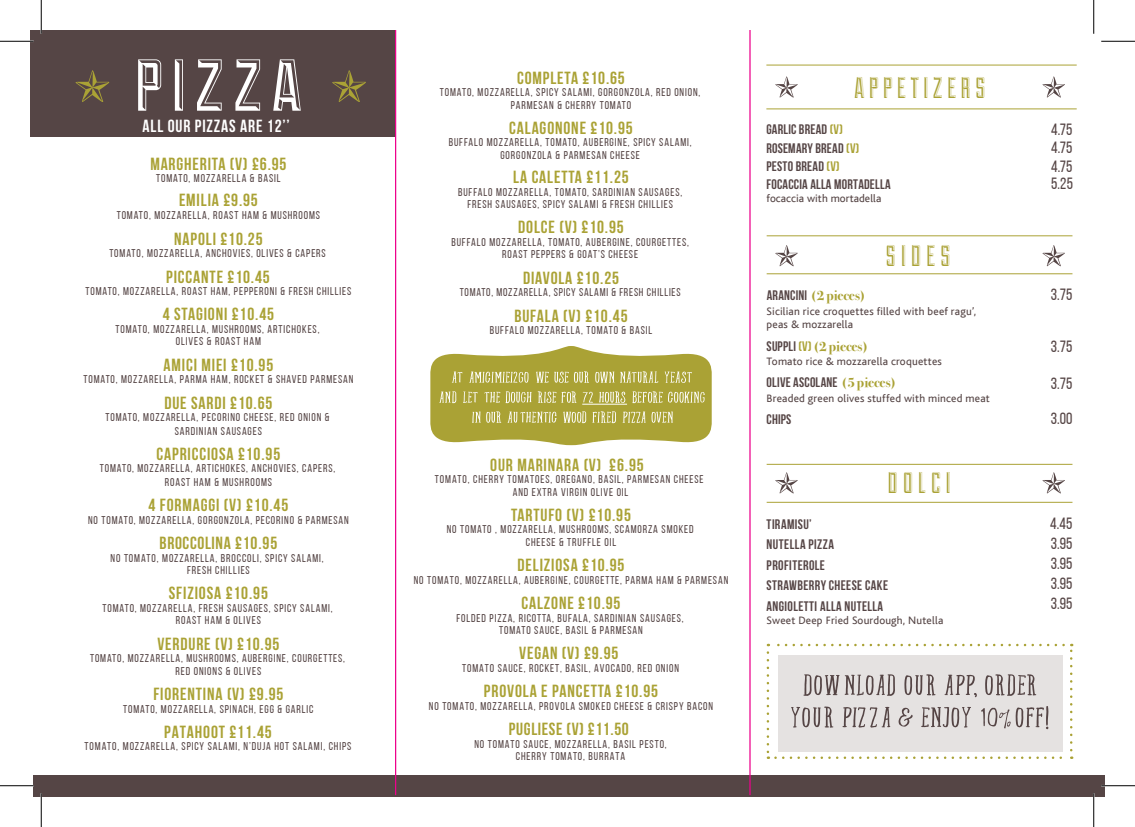
<style>
.page{position:relative;width:1135px;height:827px;background:#fff}
.page>*{position:absolute;margin:0;border:0;box-sizing:border-box;transform-origin:0 0}
.t1{font:90px "Duke";letter-spacing:.095em;color:#fff}
.t2{font:30px "Duke";letter-spacing:.15em;color:#aaa235}
.t3{font:700 17.5px "Bebas Neue";letter-spacing:.05em;color:#aaa235}
.t4{font:700 17.5px "Bebas Neue";letter-spacing:.05em;color:#fff}
.t5{font:16.25px/19.8px "Bebas Neue";letter-spacing:.005em;color:#554545;text-align:justify}
.t6{font:700 13.75px/20.5px "Bebas Neue";letter-spacing:.025em;color:#554545}
.t7{font:700 13.75px "Bodoni Svty Two ITCTT";color:#aaa235}
.t8{font:11.25px/12.5px "Bebas Neue";letter-spacing:.08em;color:#554545;text-align:center}
.t9{font:11.25px/13.8px "Bliss";letter-spacing:.015em;color:#554545}
.s1{color:#aaa235}
.s2{font-family:"Bebas Neue";color:#554545}
.s3{font-family:"Bodoni Svty Two ITCTT";color:#aaa235}
.s4{font-family:"Bebas Neue"}
</style>
<div class="page">
<div style="left:33px;top:775px;width:1071px;height:21px;background:#554545"></div>
<hr style="left:767px;top:273px;width:305px;height:1px;background:#aaa235">
<hr style="left:767px;top:235px;width:305px;height:1px;background:#aaa235">
<hr style="left:766px;top:109px;width:311px;height:1px;background:#aaa235">
<hr style="left:766px;top:65px;width:311px;height:1px;background:#aaa235">
<hr style="left:767px;top:502px;width:305px;height:1px;background:#aaa235">
<hr style="left:767px;top:464px;width:305px;height:1px;background:#aaa235">
<svg style="left:775px;top:76px;width:23px;height:22px"></svg>
<svg style="left:775px;top:245px;width:23px;height:21px"></svg>
<svg style="left:775px;top:472px;width:23px;height:21px"></svg>
<svg style="left:1042px;top:76px;width:23px;height:22px"></svg>
<svg style="left:1042px;top:245px;width:23px;height:21px"></svg>
<svg style="left:1042px;top:472px;width:23px;height:21px"></svg>
<div style="left:31px;top:31px;width:365px;height:106px;background:#554545"></div>
<svg style="left:75px;top:70px;width:35px;height:32px"></svg>
<svg style="left:332px;top:70px;width:34px;height:32px"></svg>
<svg style="left:767px;top:652px;width:2px;height:107px"></svg>
<svg style="left:775px;top:756px;width:297px;height:3px"></svg>
<svg style="left:1070px;top:643px;width:2px;height:107px"></svg>
<svg style="left:768px;top:643px;width:296px;height:3px"></svg>
<div style="left:778px;top:655px;width:284px;height:96px;background:#e5e2e1"></div>
<svg style="left:430px;top:346px;width:282px;height:99px;background:#bbb55f"></svg>
<svg style="left:803px;top:674px;width:92px;height:22px"></svg>
<svg style="left:904px;top:674px;width:32px;height:21px"></svg>
<svg style="left:944px;top:674px;width:33px;height:23px"></svg>
<svg style="left:985px;top:674px;width:51px;height:22px"></svg>
<svg style="left:791px;top:706px;width:42px;height:21px"></svg>
<svg style="left:842px;top:707px;width:48px;height:20px"></svg>
<svg style="left:898px;top:707px;width:15px;height:19px"></svg>
<svg style="left:921px;top:707px;width:50px;height:20px"></svg>
<svg style="left:981px;top:706px;width:67px;height:23px"></svg>
<hr style="left:395px;top:31px;width:1px;height:764px;background:#ed028c">
<hr style="left:749px;top:31px;width:2px;height:764px;background:#ed028c">
<hr style="left:0;top:40px;width:34px;height:2px;background:#fff">
<hr style="left:40px;top:0;width:2px;height:34px;background:#fff">
<hr style="left:40px;top:793px;width:2px;height:34px;background:#fff">
<hr style="left:0;top:41px;width:34px;height:1px;background:#000">
<hr style="left:1101px;top:41px;width:34px;height:1px;background:#000">
<hr style="left:0;top:785px;width:34px;height:1px;background:#000">
<hr style="left:1101px;top:785px;width:34px;height:1px;background:#000">
<hr style="left:41px;top:0;width:1px;height:34px;background:#000">
<hr style="left:41px;top:793px;width:1px;height:34px;background:#000">
<hr style="left:1093px;top:0;width:1px;height:34px;background:#000">
<hr style="left:1093px;top:793px;width:1px;height:34px;background:#000">
<h1 class="t1" style="left:135px;top:28px;width:169px">pizza</h1>
<h3 class="t4" style="left:143px;top:117px;width:149px">ALL OUR PIZZAS ARE 12’’</h3>
<h3 class="t3" style="left:150px;top:154px;width:138px">MARGHERITA (V) £6.95</h3>
<p class="t8" style="left:156px;top:172px;width:126px">TOMATO, MOZZARELLA &amp; BASIL</p>
<h3 class="t3" style="left:179px;top:190px;width:80px">EMILIA £9.95</h3>
<p class="t8" style="left:117px;top:209px;width:205px">TOMATO, MOZZARELLA, ROAST HAM &amp; MUSHROOMS</p>
<h3 class="t3" style="left:174px;top:229px;width:90px">NAPOLI £10.25</h3>
<p class="t8" style="left:109px;top:247px;width:218px">TOMATO, MOZZARELLA, ANCHOVIES, OLIVES &amp; CAPERS</p>
<h3 class="t3" style="left:166px;top:267px;width:105px">PICCANTE £10.45</h3>
<p class="t8" style="left:85px;top:285px;width:267px">TOMATO, MOZZARELLA, ROAST HAM, PEPPERONI &amp; FRESH CHILLIES</p>
<h3 class="t3" style="left:163px;top:305px;width:113px">4 STAGIONI £10.45</h3>
<p class="t8" style="left:116px;top:323px;width:205px">TOMATO, MOZZARELLA, MUSHROOMS, ARTICHOKES,<br>OLIVES &amp; ROAST HAM</p>
<h3 class="t3" style="left:164px;top:355px;width:111px">AMICI MIEI £10.95</h3>
<p class="t8" style="left:83px;top:373px;width:271px">TOMATO, MOZZARELLA, PARMA HAM, ROCKET &amp; SHAVED PARMESAN</p>
<h3 class="t3" style="left:164px;top:393px;width:110px">DUE SARDI £10.65</h3>
<p class="t8" style="left:106px;top:410px;width:225px;line-height:13.5px">TOMATO, MOZZARELLA, PECORINO CHEESE, RED ONION &amp;<br>SARDINIAN SAUSAGES</p>
<h3 class="t3" style="left:157px;top:444px;width:125px">CAPRICCIOSA £10.95</h3>
<p class="t8" style="left:100px;top:461px;width:237px;line-height:13.5px">TOMATO, MOZZARELLA, ARTICHOKES, ANCHOVIES, CAPERS,<br>ROAST HAM &amp; MUSHROOMS</p>
<h3 class="t3" style="left:149px;top:495px;width:141px">4 FORMAGGI (V) £10.45</h3>
<p class="t8" style="left:88px;top:513px;width:262px">NO TOMATO, MOZZARELLA, GORGONZOLA, PECORINO &amp; PARMESAN</p>
<h3 class="t3" style="left:160px;top:533px;width:119px">BROCCOLINA £10.95</h3>
<p class="t8" style="left:111px;top:551px;width:215px">NO TOMATO, MOZZARELLA, BROCCOLI, SPICY SALAMI,<br>FRESH CHILLIES</p>
<h3 class="t3" style="left:169px;top:584px;width:101px">SFIZIOSA £10.95</h3>
<p class="t8" style="left:102px;top:601px;width:232px">TOMATO, MOZZARELLA, FRESH SAUSAGES, SPICY SALAMI,<br>ROAST HAM &amp; OLIVES</p>
<h3 class="t3" style="left:157px;top:634px;width:124px">VERDURE (V) £10.95</h3>
<p class="t8" style="left:90px;top:652px;width:257px">TOMATO, MOZZARELLA, MUSHROOMS, AUBERGINE, COURGETTES,<br>RED ONIONS &amp; OLIVES</p>
<h3 class="t3" style="left:153px;top:684px;width:132px">FIORENTINA (V) £9.95</h3>
<p class="t8" style="left:123px;top:702px;width:192px">TOMATO, MOZZARELLA, SPINACH, EGG &amp; GARLIC</p>
<h3 class="t3" style="left:164px;top:722px;width:109px">PATAHOOT £11.45</h3>
<p class="t8" style="left:85px;top:740px;width:268px">TOMATO, MOZZARELLA, SPICY SALAMI, N’DUJA HOT SALAMI, CHIPS</p>
<h3 class="t3" style="left:517px;top:68px;width:109px">COMPLETA £10.65</h3>
<p class="t8" style="left:440px;top:86px;width:262px">TOMATO, MOZZARELLA, SPICY SALAMI, GORGONZOLA, RED ONION,<br>PARMESAN &amp; CHERRY TOMATO</p>
<h3 class="t3" style="left:509px;top:118px;width:125px">CALAGONONE £10.95</h3>
<p class="t8" style="left:449px;top:136px;width:244px">BUFFALO MOZZARELLA, TOMATO, AUBERGINE, SPICY SALAMI,<br>GORGONZOLA &amp; PARMESAN CHEESE</p>
<h3 class="t3" style="left:513px;top:167px;width:117px">LA CALETTA £11.25</h3>
<p class="t8" style="left:458px;top:185px;width:226px">BUFFALO MOZZARELLA, TOMATO, SARDINIAN SAUSAGES,<br>FRESH SAUSAGES, SPICY SALAMI &amp; FRESH CHILLIES</p>
<h3 class="t3" style="left:518px;top:218px;width:107px">DOLCE (V) £10.95</h3>
<p class="t8" style="left:451px;top:236px;width:239px">BUFFALO MOZZARELLA, TOMATO, AUBERGINE, COURGETTES,<br>ROAST PEPPERS &amp; GOAT’S CHEESE</p>
<h3 class="t3" style="left:523px;top:268px;width:98px">DIAVOLA £10.25</h3>
<p class="t8" style="left:460px;top:286px;width:222px">TOMATO, MOZZARELLA, SPICY SALAMI &amp; FRESH CHILLIES</p>
<h3 class="t3" style="left:514px;top:306px;width:115px">BUFALA (V) £10.45</h3>
<p class="t8" style="left:490px;top:324px;width:164px">BUFFALO MOZZARELLA, TOMATO &amp; BASIL</p>
<h3 class="t3" style="left:490px;top:455px;width:155px">OUR MARINARA (V) £6.95</h3>
<p class="t8" style="left:435px;top:473px;width:270px">TOMATO, CHERRY TOMATOES, OREGANO, BASIL, PARMESAN CHEESE<br>AND EXTRA VIRGIN OLIVE OIL</p>
<h3 class="t3" style="left:511px;top:505px;width:121px">TARTUFO (V) £10.95</h3>
<p class="t8" style="left:447px;top:523px;width:248px">NO TOMATO , MOZZARELLA, MUSHROOMS, SCAMORZA SMOKED<br>CHEESE &amp; TRUFFLE OIL</p>
<h3 class="t3" style="left:518px;top:555px;width:108px">DELIZIOSA £10.95</h3>
<p class="t8" style="left:414px;top:573px;width:316px">NO TOMATO, MOZZARELLA, AUBERGINE, COURGETTE, PARMA HAM &amp; PARMESAN</p>
<h3 class="t3" style="left:521px;top:593px;width:101px">CALZONE £10.95</h3>
<p class="t8" style="left:457px;top:611px;width:229px">FOLDED PIZZA, RICOTTA, BUFALA, SARDINIAN SAUSAGES,<br>TOMATO SAUCE, BASIL &amp; PARMESAN</p>
<h3 class="t3" style="left:519px;top:643px;width:101px">VEGAN (V) £9.95</h3>
<p class="t8" style="left:462px;top:661px;width:218px">TOMATO SAUCE, ROCKET, BASIL, AVOCADO, RED ONION</p>
<h3 class="t3" style="left:484px;top:681px;width:176px">PROVOLA E PANCETTA £10.95</h3>
<p class="t8" style="left:429px;top:699px;width:286px">NO TOMATO, MOZZARELLA, PROVOLA SMOKED CHEESE &amp; CRISPY BACON</p>
<h3 class="t3" style="left:509px;top:719px;width:121px">PUGLIESE (V) £11.50</h3>
<p class="t8" style="left:474px;top:737px;width:194px">NO TOMATO SAUCE, MOZZARELLA, BASIL PESTO,<br>CHERRY TOMATO, BURRATA</p>
<h2 class="t2" style="left:855px;top:70px;width:132px">APPETIZERS</h2>
<p class="t6" style="left:766px;top:120px;width:95px;line-height:18.6px">GARLIC BREAD <span class="s1">(V)<br></span>ROSEMARY BREAD <span class="s1">(V)<br></span>PESTO BREAD <span class="s1">(V)</span></p>
<p class="t6" style="left:766px;top:173px;width:126px">FOCACCIA ALLA MORTADELLA</p>
<p class="t9" style="left:766px;top:192px;width:116px">focaccia with mortadella</p>
<h2 class="t2" style="left:886px;top:238px;width:66px">SIDES</h2>
<p class="t7" style="left:767px;top:284px;width:100px"><span class="s2">ARANCINI</span> (2pieces)</p>
<p class="t9" style="left:767px;top:304px;width:211px">Sicilian rice croquettes filled with beef ragu’, peas &amp; mozzarella</p>
<p class="t9" style="left:767px;top:355px;width:177px">Tomato rice &amp; mozzarella croquettes</p>
<p class="t6" style="left:767px;top:372px;width:131px">OLIVE ASCOLANE <span class="s3">(5pieces)</span></p>
<p class="t9" style="left:767px;top:392px;width:225px">Breaded green olives stuffed with minced meat</p>
<p class="t6" style="left:767px;top:409px;width:26px">CHIPS</p>
<p class="t7" style="left:767px;top:334px;width:103px"><span class="s2">SUPPLI</span> <span class="s4">(V)</span>(2pieces)</p>
<h2 class="t2" style="left:888px;top:466px;width:64px">DOLCI</h2>
<h3 class="t5" style="left:1051px;top:120px;width:23px;line-height:18.5px">4.75<br>4.75<br>4.75</h3>
<h3 class="t5" style="left:1051px;top:174px;width:23px">5.25</h3>
<h3 class="t5" style="left:1051px;top:285px;width:23px">3.75</h3>
<h3 class="t5" style="left:1051px;top:336px;width:23px">3.75</h3>
<h3 class="t5" style="left:1051px;top:373px;width:23px">3.75</h3>
<h3 class="t5" style="left:1051px;top:408px;width:23px">3.00</h3>
<p class="t6" style="left:767px;top:513px;width:123px">TIRAMISU’<br>NUTELLA PIZZA<br>PROFITEROLE<br>STRAWBERRY CHEESE CAKE</p>
<h3 class="t5" style="left:1050px;top:513px;width:24px">4.45<br>3.95<br>3.95<br>3.95</h3>
<p class="t6" style="left:767px;top:595px;width:118px">ANGIOLETTI ALLA NUTELLA</p>
<p class="t9" style="left:767px;top:614px;width:178px">Sweet Deep Fried Sourdough, Nutella</p>
<h3 class="t5" style="left:1051px;top:593px;width:23px">3.95</h3>
</div>
